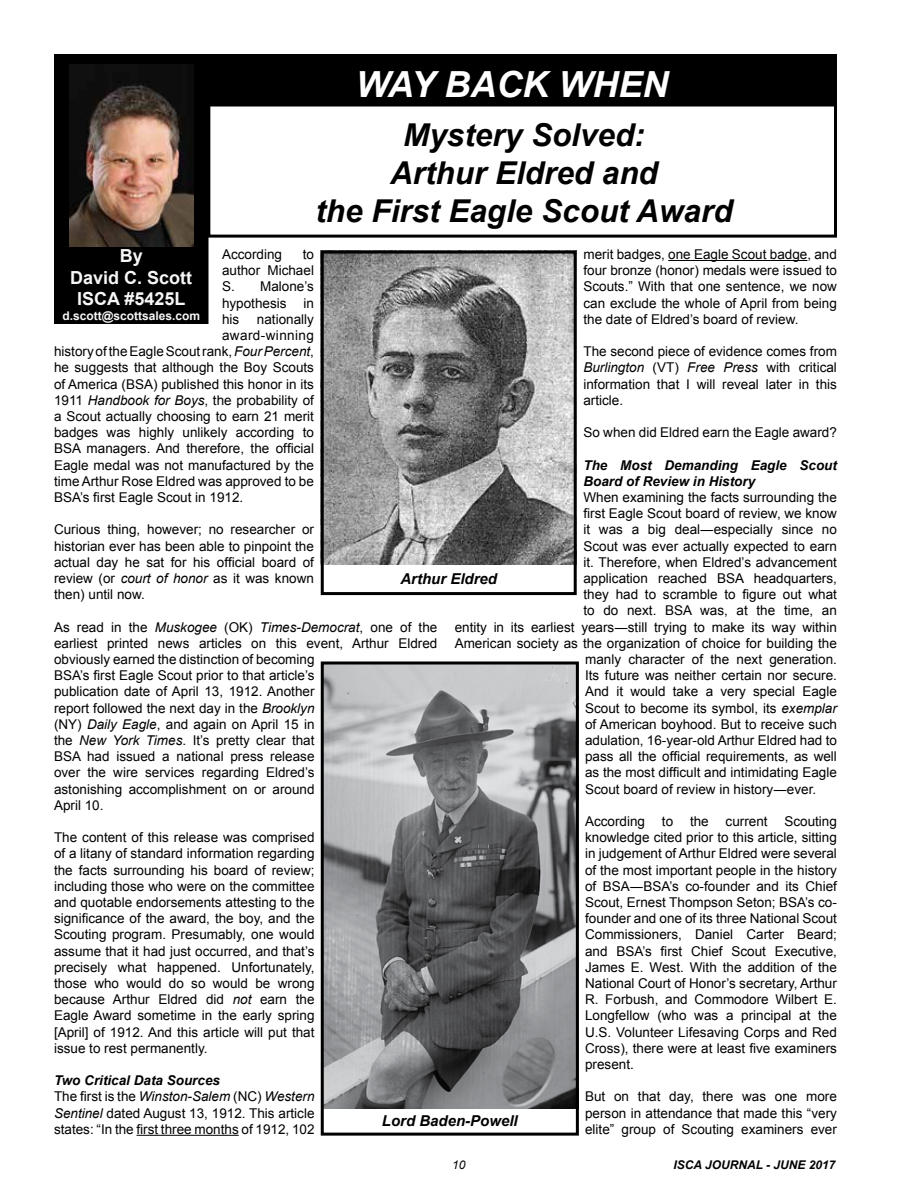
<style>
.page{position:relative;width:918px;height:1188px;background:#fff}
.page>*{position:absolute;margin:0;border:0;box-sizing:border-box;transform-origin:0 0}
.t1{font:italic 700 36px "Arial";color:#fff}
.t2{font:italic 700 31.5px/37.8px "Arial";color:#000;text-align:center}
.t3{font:700 18px/21.6px "Arial";color:#f7f7f7;text-align:center}
.t4{font:italic 700 15px "Arial";color:#000}
.t5{font:13.5px/16.2px "Arial";color:#000;text-align:justify}
.t6{font:italic 700 13.5px/16.2px "Arial";color:#000}
.t7{font:13.5px "Arial";letter-spacing:.03em;color:#000}
.t8{font:700 12px "Arial";color:#f7f7f7}
.t9{font:italic 700 12px "Arial";color:#000}
.t10{font:italic 12px "Arial";color:#000}
.s1{font-style:italic}
.s2{font-weight:700;font-style:italic}
</style>
<div class="page">
<div style="left:55px;top:55px;width:781px;height:51px;background:#000"></div>
<div style="left:54px;top:54px;width:783px;height:52px;border:2px solid #000"></div>
<div style="left:55px;top:55px;width:153px;height:268px;background:#000"></div>
<div style="left:54px;top:54px;width:154px;height:270px;border:2px solid #000"></div>
<img style="left:69px;top:65px;width:124px;height:181px">
<div style="left:207px;top:55px;width:630px;height:183px;border:3px solid #000"></div>
<hr style="left:137px;top:1135px;width:102px;height:1px;background:#000">
<hr style="left:668px;top:260px;width:139px;height:1px;background:#000">
<img style="left:325px;top:255px;width:248px;height:310px">
<div style="left:321px;top:251px;width:256px;height:344px;border:3px solid #000"></div>
<img style="left:325px;top:666px;width:250px;height:442px">
<div style="left:321px;top:662px;width:258px;height:474px;border:3px solid #000"></div>
<h1 class="t1" style="left:356px;top:61px;width:314px">WAY BACK WHEN</h1>
<h2 class="t2" style="left:315px;top:117px;width:419px">Mystery Solved:<br>Arthur Eldred and<br>the First Eagle Scout Award</h2>
<p class="t5" style="left:583px;top:246px;width:255px">merit badges, one Eagle Scout badge, and four bronze (honor) medals were issued to Scouts.” With that one sentence, we now can exclude the whole of April from being the date of Eldred’s board of review.</p>
<p class="t5" style="left:583px;top:344px;width:255px">The second piece of evidence comes from <span class="s1">Burlington</span> (VT) <span class="s1">Free Press</span> with critical information that I will reveal later in this article.</p>
<p class="t5" style="left:583px;top:425px;width:255px">So when did Eldred earn the Eagle award?</p>
<p class="t6" style="left:583px;top:457px;width:255px">The Most Demanding Eagle Scout<br>Board of Review in History</p>
<p class="t5" style="left:583px;top:489px;width:255px">When examining the facts surrounding the</p>
<p class="t5" style="left:583px;top:506px;width:255px">first Eagle Scout board of review, we know</p>
<p class="t5" style="left:583px;top:522px;width:255px">it was a big deal―especially since no</p>
<p class="t5" style="left:583px;top:538px;width:255px">Scout was ever actually expected to earn</p>
<p class="t5" style="left:583px;top:554px;width:255px">it. Therefore, when Eldred’s advancement</p>
<p class="t5" style="left:583px;top:570px;width:255px">application reached BSA headquarters,</p>
<p class="t5" style="left:583px;top:587px;width:255px">they had to scramble to figure out what</p>
<p class="t5" style="left:583px;top:603px;width:255px">to do next. BSA was, at the time, an</p>
<p class="t5" style="left:455px;top:619px;width:384px">entity in its earliest years―still trying to make its way within</p>
<p class="t5" style="left:455px;top:635px;width:384px">American society as the organization of choice for building the</p>
<p class="t5" style="left:585px;top:651px;width:253px">manly character of the next generation.</p>
<p class="t5" style="left:585px;top:668px;width:253px">Its future was neither certain nor secure.</p>
<p class="t5" style="left:585px;top:684px;width:253px">And it would take a very special Eagle</p>
<p class="t5" style="left:585px;top:700px;width:253px">Scout to become its symbol, its <span class="s1">exemplar</span></p>
<p class="t5" style="left:585px;top:716px;width:253px">of American boyhood. But to receive such</p>
<p class="t5" style="left:585px;top:732px;width:253px">adulation, 16-year-old Arthur Eldred had to</p>
<p class="t5" style="left:585px;top:749px;width:253px">pass all the official requirements, as well</p>
<p class="t5" style="left:585px;top:765px;width:253px">as the most difficult and intimidating Eagle</p>
<p class="t5" style="left:585px;top:781px;width:233px">Scout board of review in history―ever.</p>
<p class="t5" style="left:585px;top:813px;width:253px">According to the current Scouting knowledge cited prior to this article, sitting in judgement of Arthur Eldred were several of the most important people in the history of BSA―BSA’s co-founder and its Chief Scout, Ernest Thompson Seton; BSA’s co&shy;founder and one of its three National Scout Commissioners, Daniel Carter Beard; and BSA’s first Chief Scout Executive, James E. West. With the addition of the National Court of Honor’s secretary, Arthur R. Forbush, and Commodore Wilbert E.<br>Longfellow (who was a principal at the U.S. Volunteer Lifesaving Corps and Red Cross), there were at least five examiners present.</p>
<p class="t5" style="left:585px;top:1089px;width:253px">But on that day, there was one more person in attendance that made this “very elite” group of Scouting examiners ever</p>
<h3 class="t3" style="left:70px;top:246px;width:124px">By<br>David C. Scott<br>ISCA #5425L</h3>
<p class="t8" style="left:62px;top:307px;width:139px">d.scott@scottsales.com</p>
<p class="t5" style="left:222px;top:246px;width:62px">According</p>
<p class="t5" style="left:222px;top:246px;width:94px;text-indent:81px">to author Michael S. Malone’s hypothesis</p>
<p class="t5" style="left:304px;top:295px;width:12px">in</p>
<p class="t5" style="left:222px;top:311px;width:19px">his</p>
<p class="t5" style="left:257px;top:311px;width:59px">nationally</p>
<p class="t7" style="left:222px;top:326px;width:94px">award-winning</p>
<p class="t5" style="left:54px;top:344px;width:262px">history of the Eagle Scout rank, <span class="s1">Four Percent</span>,</p>
<p class="t5" style="left:54px;top:360px;width:262px">he suggests that although the Boy Scouts</p>
<p class="t5" style="left:54px;top:376px;width:262px">of America (BSA) published this honor in its</p>
<p class="t5" style="left:54px;top:392px;width:262px">1911 <span class="s1">Handbook for Boys</span>, the probability of</p>
<p class="t5" style="left:54px;top:408px;width:262px">a Scout actually choosing to earn 21 merit</p>
<p class="t5" style="left:54px;top:425px;width:262px">badges was highly unlikely according to</p>
<p class="t5" style="left:54px;top:441px;width:262px">BSA managers. And therefore, the official</p>
<p class="t5" style="left:54px;top:457px;width:262px">Eagle medal was not manufactured by the</p>
<p class="t5" style="left:54px;top:473px;width:261px">time Arthur Rose Eldred was approved to be</p>
<p class="t5" style="left:54px;top:489px;width:191px">BSA’s first Eagle Scout in 1912.</p>
<p class="t5" style="left:54px;top:522px;width:262px">Curious thing, however; no researcher or historian ever has been able to pinpoint the actual day he sat for his official board of review (or <span class="s1">court of honor</span> as it was known then) until now.</p>
<p class="t5" style="left:54px;top:619px;width:385px;text-align:left">As read in the <span class="s1">Muskogee</span> (OK) <span class="s1">Times-Democrat</span>, one of the earliest printed news articles on this event, Arthur Eldred obviously earned the distinction of becoming<br>BSA’s first Eagle Scout prior to that article’s<br>publication date of April 13, 1912. Another<br>report followed the next day in the <span class="s1">Brooklyn<br></span>(NY) <span class="s1">Daily Eagle</span>, and again on April 15 in<br>the <span class="s1">New York Times</span>. It’s pretty clear that<br>BSA had issued a national press release<br>over the wire services regarding Eldred’s<br>astonishing accomplishment on or around<br>April 10.</p>
<p class="t5" style="left:54px;top:830px;width:262px">The content of this release was comprised of a litany of standard information regarding the facts surrounding his board of review; including those who were on the committee and quotable endorsements attesting to the significance of the award, the boy, and the Scouting program. Presumably, one would assume that it had just occurred, and that’s precisely what happened. Unfortunately, those who would do so would be wrong because Arthur Eldred did <span class="s1">not</span> earn the Eagle Award sometime in the early spring [April] of 1912. And this article will put that issue to rest permanently.</p>
<p class="t5" style="left:54px;top:1073px;width:262px;text-align:left"><span class="s2">Two Critical Data Sources<br></span>The first is the <span class="s1">Winston-Salem</span> (NC) <span class="s1">Western Sentinel</span> dated August 13, 1912. This article states: “In the first three months of 1912, 102</p>
<p class="t4" style="left:400px;top:568px;width:98px">Arthur Eldred</p>
<p class="t4" style="left:382px;top:1111px;width:137px">Lord Baden-Powell</p>
<p class="t10" style="left:452px;top:1157px;width:15px">10</p>
<p class="t9" style="left:673px;top:1157px;width:164px">ISCA JOURNAL - JUNE 2017</p>
</div>
